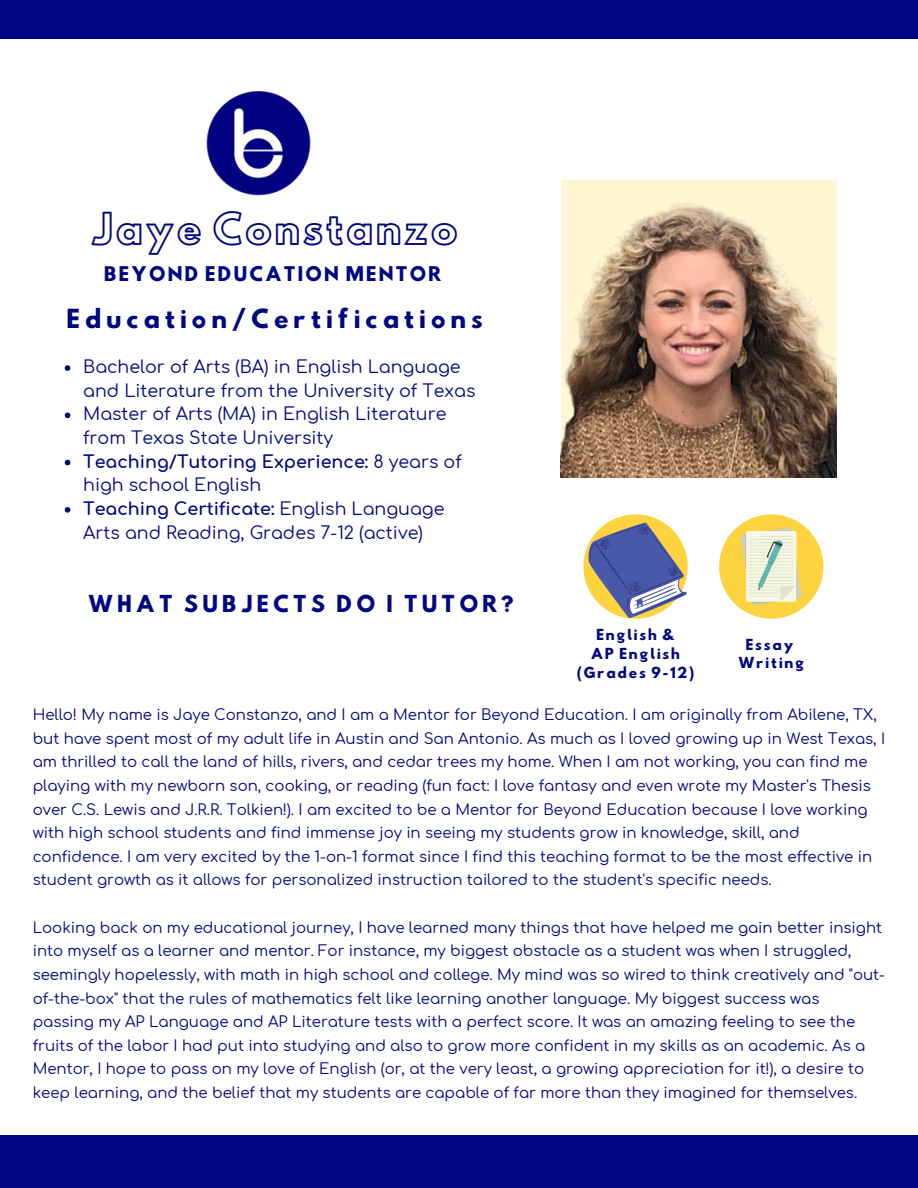
<style>
.page{position:relative;width:918px;height:1188px;background:#fff}
.page>*{position:absolute;margin:0;border:0;box-sizing:border-box;transform-origin:0 0}
.t1{font:37.95px "Hussar Ekologiczne 1";letter-spacing:.07em;color:#000780}
.t2{font:23.4px "Hussar Bd";letter-spacing:.17em;color:#000780}
.t3{font:20.7px "Hussar Bd";letter-spacing:.17em;color:#000780}
.t4{font:18px "Hussar Bd";letter-spacing:.09em;color:#000780}
.t5{font:17.55px/23.7px "Comfortaa";color:#000780}
.t6{font:700 17.55px/23.7px "Comfortaa";color:#000780}
.t7{font:15px/23.7px "Comfortaa";color:#000780}
.t8{font:13.5px "Hussar Bd";letter-spacing:.095em;color:#000780}
.s1{font-weight:400}
.s2{font-weight:700}
</style>
<div class="page">
<div style="left:0;top:1135px;width:918px;height:53px;background:#000780"></div>
<div style="left:0;top:0;width:918px;height:39px;background:#000780"></div>
<img style="left:206px;top:92px;width:105px;height:104px">
<img style="left:561px;top:180px;width:276px;height:297px">
<svg style="left:719px;top:514px;width:104px;height:105px"></svg>
<svg style="left:583px;top:514px;width:105px;height:105px"></svg>
<svg style="left:65px;top:365px;width:5px;height:6px"></svg>
<svg style="left:65px;top:413px;width:5px;height:5px"></svg>
<svg style="left:65px;top:460px;width:5px;height:5px"></svg>
<svg style="left:65px;top:507px;width:5px;height:6px"></svg>
<p class="t1" style="left:91px;top:214px;width:368px">Jaye Constanzo</p>
<p class="t4" style="left:104px;top:265px;width:339px">BEYOND EDUCATION MENTOR</p>
<p class="t2" style="left:66px;top:307px;width:419px">Education/Certifications</p>
<p class="t5" style="left:83px;top:356px;width:394px">Bachelor of Arts (BA) in English Language and Literature from the University of Texas</p>
<p class="t5" style="left:83px;top:403px;width:365px">Master of Arts (MA) in English Literature from Texas State University</p>
<p class="t6" style="left:83px;top:450px;width:380px">Teaching/Tutoring Experience: <span class="s1">8 years of high school English</span></p>
<p class="t5" style="left:83px;top:497px;width:363px"><span class="s2">Teaching Certificate:</span> English Language<br>Arts and Reading, Grades 7-12 (active)</p>
<p class="t3" style="left:88px;top:593px;width:428px">WHAT SUBJECTS DO I TUTOR?</p>
<p class="t8" style="left:596px;top:628px;width:81px">English &amp;</p>
<p class="t8" style="left:591px;top:647px;width:91px">AP English</p>
<p class="t8" style="left:577px;top:666px;width:119px">(Grades 9-12)</p>
<p class="t8" style="left:745px;top:638px;width:50px">Essay</p>
<p class="t8" style="left:738px;top:656px;width:68px">Writing</p>
<p class="t7" style="left:33px;top:703px;width:854px">Hello! My name is Jaye Constanzo, and I am a Mentor for Beyond Education. I am originally from Abilene, TX, but have spent most of my adult life in Austin and San Antonio. As much as I loved growing up in West Texas, I am thrilled to call the land of hills, rivers, and cedar trees my home. When I am not working, you can find me playing with my newborn son, cooking, or reading (fun fact: I love fantasy and even wrote my Master's Thesis over C.S. Lewis and J.R.R. Tolkien!). I am excited to be a Mentor for Beyond Education because I love working with high school students and find immense joy in seeing my students grow in knowledge, skill, and confidence. I am very excited by the 1-on-1 format since I find this teaching format to be the most effective in student growth as it allows for personalized instruction tailored to the student's specific needs.</p>
<p class="t7" style="left:33px;top:916px;width:854px">Looking back on my educational journey, I have learned many things that have helped me gain better insight into myself as a learner and mentor. For instance, my biggest obstacle as a student was when I struggled, seemingly hopelessly, with math in high school and college. My mind was so wired to think creatively and "out&shy;of-the-box" that the rules of mathematics felt like learning another language. My biggest success was<br>passing my AP Language and AP Literature tests with a perfect score. It was an amazing feeling to see the fruits of the labor I had put into studying and also to grow more confident in my skills as an academic. As a Mentor, I hope to pass on my love of English (or, at the very least, a growing appreciation for it!), a desire to keep learning, and the belief that my students are capable of far more than they imagined for themselves.</p>
</div>
